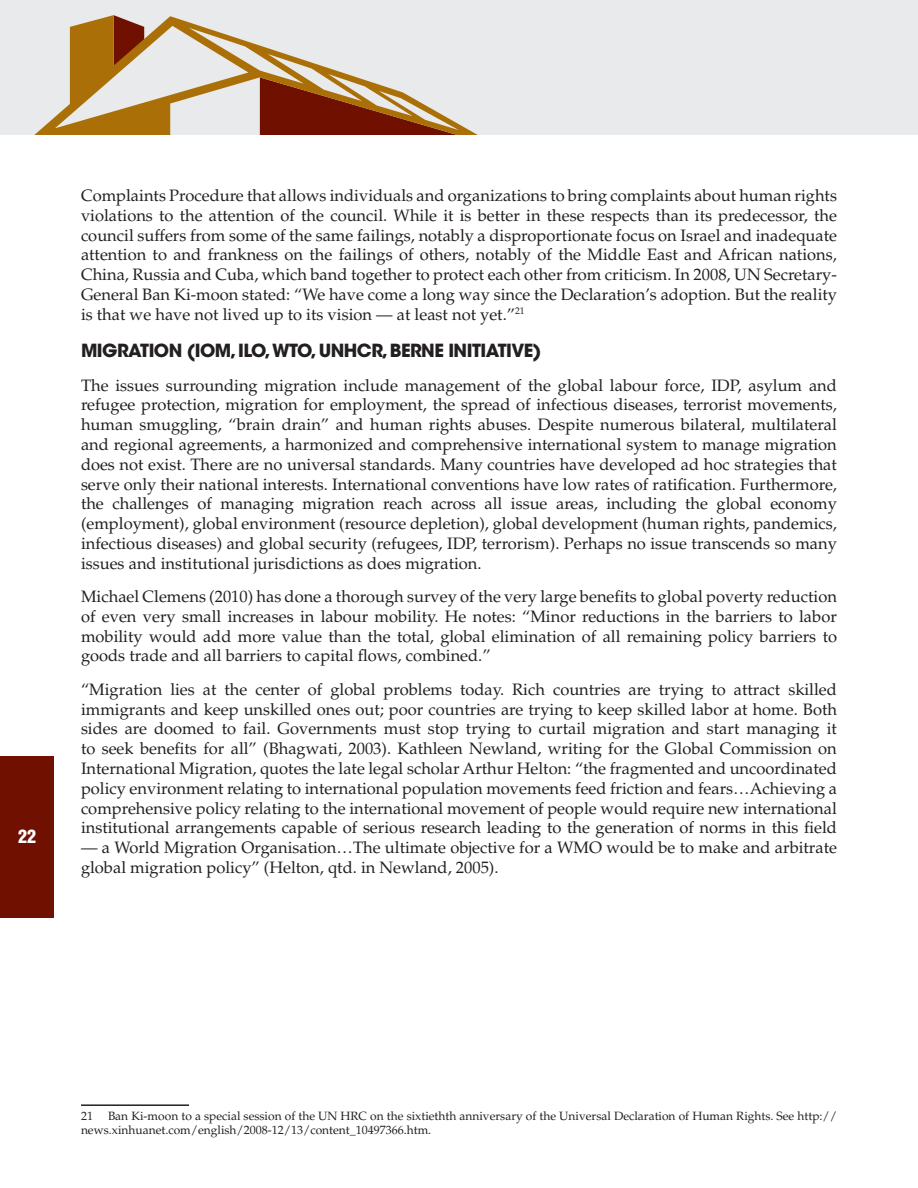
<style>
.page{position:relative;width:918px;height:1188px;background:#fff}
.page>*{position:absolute;margin:0;border:0;box-sizing:border-box;transform-origin:0 0}
.t1{font:700 18px "ITC Avant Garde Std";letter-spacing:-.03em;color:#231f20}
.t2{font:900 condensed 18px "Helvetica LT Std";color:#fff}
.t3{font:16.5px/19.8px "Palatino LT Std";color:#231f20;text-align:justify}
.t4{font:12px/14.4px "Palatino LT Std";color:#231f20}
</style>
<div class="page">
<div style="left:0;top:0;width:918px;height:135px;background:#e9eaeb"></div>
<svg style="left:34px;top:15px;width:444px;height:120px"></svg>
<div style="left:0;top:756px;width:54px;height:162px;background:#6f1000"></div>
<hr style="left:81px;top:1104px;width:108px;height:2px;background:#231f20">
<p class="t2" style="left:18px;top:825px;width:19px">22</p>
<p class="t3" style="left:81px;top:186px;width:758px">Complaints Procedure that allows individuals and organizations to bring complaints about human rights violations to the attention of the council. While it is better in these respects than its predecessor, the council suffers from some of the same failings, notably a disproportionate focus on Israel and inadequate attention to and frankness on the failings of others, notably of the Middle East and African nations, China, Russia and Cuba, which band together to protect each other from criticism. In 2008, UN Secretary-General Ban Ki-moon stated: “We have come a long way since the Declaration’s adoption. But the reality is that we have not lived up to its vision — at least not yet.”<sup>21</sup></p>
<p class="t1" style="left:81px;top:339px;width:252px">MIGRATION (IOM, ILO,WTO, UNHCR</p>
<p class="t1" style="left:383px;top:339px;width:160px">, BERNE INITIATIVE)</p>
<p class="t3" style="left:81px;top:375px;width:758px">The issues surrounding migration include management of the global labour force, IDP, asylum and refugee protection, migration for employment, the spread of infectious diseases, terrorist movements, human smuggling, “brain drain” and human rights abuses. Despite numerous bilateral, multilateral and regional agreements, a harmonized and comprehensive international system to manage migration does not exist. There are no universal standards. Many countries have developed ad hoc strategies that serve only their national interests. International conventions have low rates of ratification. Furthermore, the challenges of managing migration reach across all issue areas, including the global economy (employment), global environment (resource depletion), global development (human rights, pandemics, infectious diseases) and global security (refugees, IDP, terrorism). Perhaps no issue transcends so many issues and institutional jurisdictions as does migration.</p>
<p class="t3" style="left:81px;top:587px;width:758px">Michael Clemens (2010) has done a thorough survey of the very large benefits to global poverty reduction of even very small increases in labour mobility. He notes: “Minor reductions in the barriers to labor mobility would add more value than the total, global elimination of all remaining policy barriers to goods trade and all barriers to capital flows, combined.”</p>
<p class="t3" style="left:81px;top:680px;width:758px">“Migration lies at the center of global problems today. Rich countries are trying to attract skilled immigrants and keep unskilled ones out; poor countries are trying to keep skilled labor at home. Both sides are doomed to fail. Governments must stop trying to curtail migration and start managing it to seek benefits for all” (Bhagwati, 2003). Kathleen Newland, writing for the Global Commission on International Migration, quotes the late legal scholar Arthur Helton: “the fragmented and uncoordinated policy environment relating to international population movements feed friction and fears…Achieving a comprehensive policy relating to the international movement of people would require new international institutional arrangements capable of serious research leading to the generation of norms in this field</p>
<p class="t3" style="left:81px;top:838px;width:758px">— a World Migration Organisation…The ultimate objective for a WMO would be to make and arbitrate global migration policy” (Helton, qtd. in Newland, 2005).</p>
<p class="t4" style="left:81px;top:1109px;width:758px;text-indent:27px">Ban Ki-moon to a special session of the UN HRC on the sixtiethth anniversary of the Universal Declaration of Human Rights. See http:// news.xinhuanet.com/english/2008-12/13/content_10497366.htm.</p>
<p class="t4" style="left:81px;top:1109px;width:13px">21</p>
</div>
